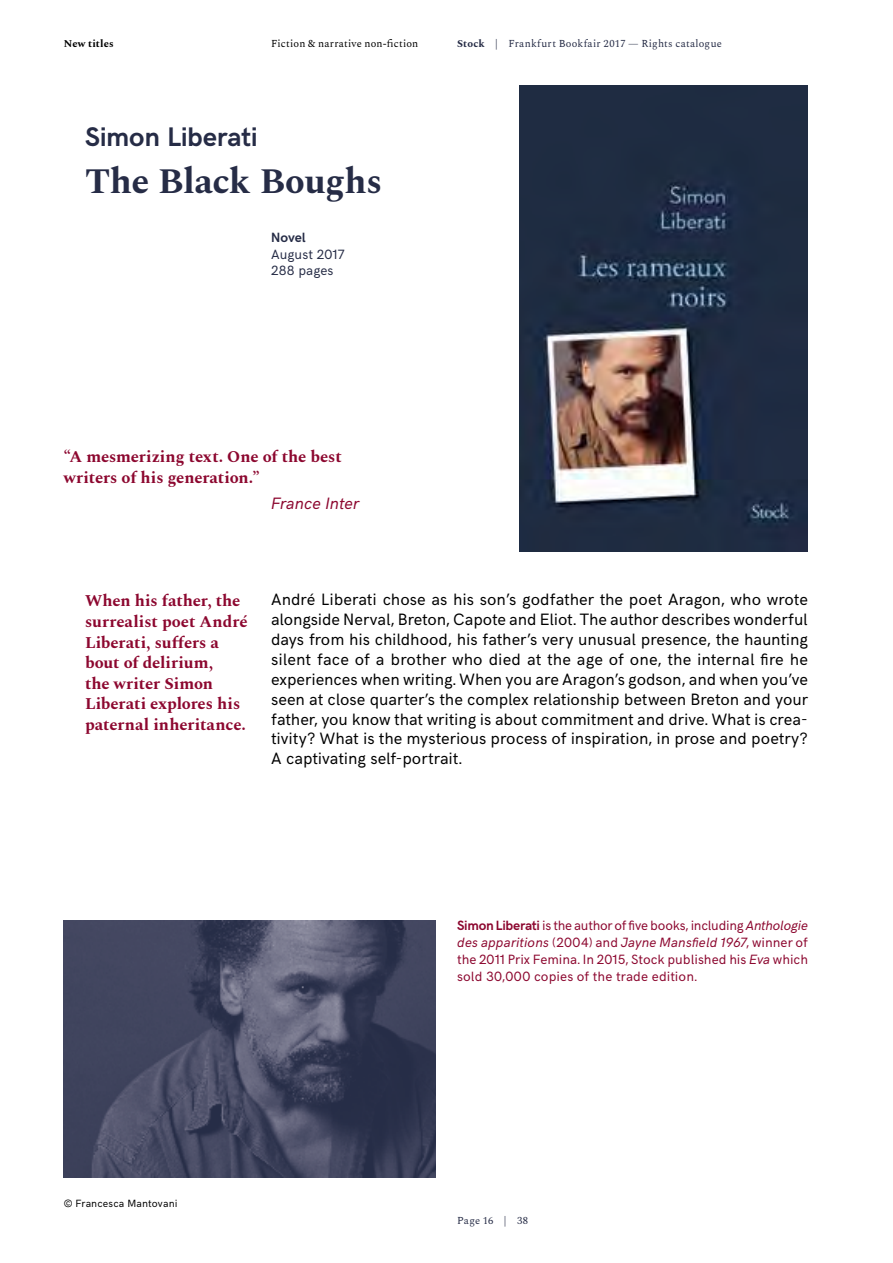
<style>
.page{position:relative;width:893px;height:1263px;background:#fff}
.page>*{position:absolute;margin:0;border:0;box-sizing:border-box;transform-origin:0 0}
.t1{font:700 36px "Spectral";letter-spacing:-.01em;color:#262c46}
.t2{font:700 27px "HK Grotesk";letter-spacing:-.005em;color:#262c46}
.t3{font:16.5px/20px "HK Grotesk";color:#000;text-align:justify}
.t4{font:700 16.5px/20.7px "Spectral";letter-spacing:-.005em;color:#8c072f}
.t5{font:italic 16.5px "HK Grotesk";color:#8c072f}
.t6{font:13.5px/16.8px "HK Grotesk";letter-spacing:.005em;color:#8c072f;text-align:justify}
.t7{font:13.5px/16.8px "HK Grotesk";letter-spacing:.01em;color:#262c46}
.t8{font:700 13.5px "HK Grotesk";color:#262c46}
.t9{font:10.5px "Spectral";letter-spacing:.025em;color:#262c46}
.t10{font:10.5px "Spectral";letter-spacing:.02em;color:#000}
.t11{font:10.5px "HK Grotesk";letter-spacing:.02em;color:#000}
.t12{font:700 10.5px "Spectral";letter-spacing:.015em;color:#000}
.s1{font-weight:700}
.s2{font-style:italic}
</style>
<div class="page">
<img style="left:519px;top:85px;width:289px;height:466px">
<img style="left:64px;top:921px;width:372px;height:257px">
<p class="t12" style="left:64px;top:35px;width:51px">New titles</p>
<p class="t10" style="left:271px;top:35px;width:149px">Fiction &amp; narrative non-fiction</p>
<h2 class="t2" style="left:85px;top:117px;width:174px">Simon Liberati</h2>
<h1 class="t1" style="left:85px;top:155px;width:299px">The Black Boughs</h1>
<p class="t8" style="left:271px;top:227px;width:36px">Novel</p>
<p class="t7" style="left:271px;top:244px;width:75px">August 2017<br>288 pages</p>
<p class="t9" style="left:457px;top:35px;width:266px"><span class="s1">Stock</span> | Frankfurt Bookfair 2017 — Rights catalogue</p>
<p class="t4" style="left:64px;top:447px;width:279px">“A mesmerizing text. One of the best writers of his generation.”</p>
<p class="t5" style="left:271px;top:491px;width:90px">France Inter</p>
<p class="t4" style="left:85px;top:591px;width:164px">When his father, the surrealist poet André<br>Liberati, suffers a bout of delirium,<br>the writer Simon<br>Liberati explores his paternal inheritance.</p>
<p class="t3" style="left:271px;top:588px;width:538px">André Liberati chose as his son’s godfather the poet Aragon, who wrote alongside Nerval, Breton, Capote and Eliot. The author describes wonderful days from his childhood, his father’s very unusual presence, the haunting silent face of a brother who died at the age of one, the internal fire he experiences when writing. When you are Aragon’s godson, and when you’ve seen at close quarter’s the complex relationship between Breton and your father, you know that writing is about commitment and drive. What is crea&shy;tivity? What is the mysterious process of inspiration, in prose and poetry?<br>A captivating self-portrait.</p>
<p class="t6" style="left:457px;top:916px;width:352px"><span class="s1">Simon Liberati</span> is the author of five books, including <span class="s2">Anthologie des apparitions</span> (2004) and <span class="s2">Jayne Mansfield 1967</span>, winner of the 2011 Prix Femina. In 2015, Stock published his <span class="s2">Eva</span> which sold 30,000 copies of the trade edition.</p>
<p class="t11" style="left:64px;top:1195px;width:115px">© Francesca Mantovani</p>
<p class="t9" style="left:457px;top:1213px;width:73px">Page 16 | 38</p>
</div>
